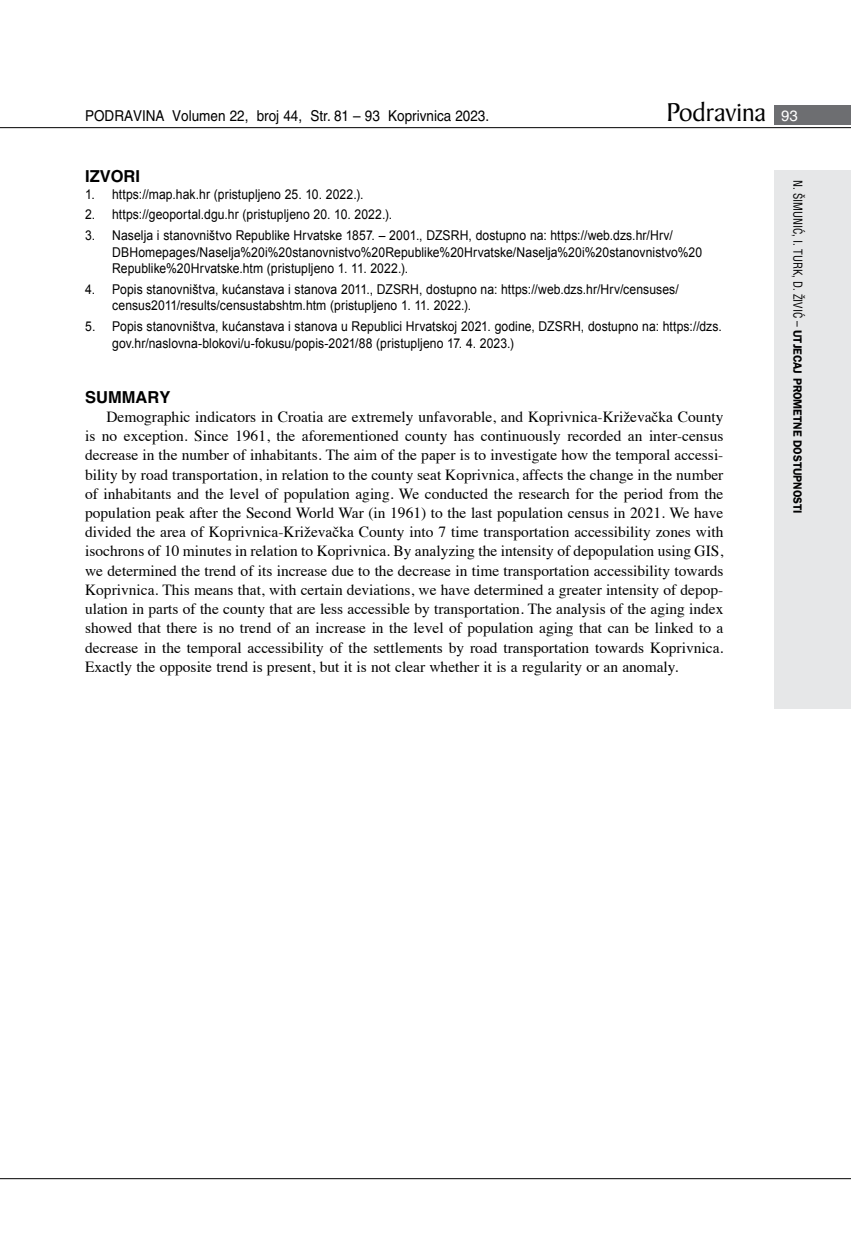
<style>
.page{position:relative;width:851px;height:1234px;background:#fff}
.page>*{position:absolute;margin:0;border:0;box-sizing:border-box;transform-origin:0 0}
.t1{font:27.6px "Baker Signet BT";color:#000}
.t2{font:700 16.5px "Helvetica LT Skin 29";color:#000}
.t3{font:15.45px/19.2px "Times";color:#000;text-align:justify}
.t4{font:15px "Helvetica LT Skin 29";color:#000;scale:.9 1}
.t5{font:13.5px/16.5px "Arial";letter-spacing:.005em;color:#000;scale:.9 1}
.t6{font:600 12px "ITC Franklin Gothic Skin 29";letter-spacing:-.005em;color:#000;scale:.95 1}
.s1{font-family:"Helvetica LT Skin 29";font-size:15px;color:#fff}
.s2{font-family:"Helvetica LT Skin 29";font-weight:400;font-stretch:condensed}
</style>
<div class="page">
<div style="left:774px;top:170px;width:76px;height:538px;background:#e6e7e8"></div>
<div style="left:774px;top:105px;width:76px;height:19px;background:#6d6e71"></div>
<hr style="left:0;top:127px;width:850px;height:1px;background:#000">
<hr style="left:0;top:1177px;width:850px;height:1px;background:#000">
<p class="t4" style="left:85px;top:107px;width:450px">PODRAVINA Volumen 22, broj 44, Str. 81 – 93 Koprivnica 2023.</p>
<h1 class="t1" style="left:666px;top:95px;width:133px">Podravina <span class="s1">93</span></h1>
<p class="t2" style="left:85px;top:166px;width:57px">IZVORI</p>
<p class="t5" style="left:85px;top:186px;width:311px">1. https://map.hak.hr (pristupljeno 25. 10. 2022.).</p>
<p class="t5" style="left:85px;top:206px;width:342px">2. https://geoportal.dgu.hr (pristupljeno 20. 10. 2022.).</p>
<p class="t5" style="left:112px;top:227px;width:657px;text-indent:-27px">3. Naselja i stanovništvo Republike Hrvatske 1857. – 2001., DZSRH, dostupno na: https://web.dzs.hr/Hrv/<br>DBHomepages/Naselja%20i%20stanovnistvo%20Republike%20Hrvatske/Naselja%20i%20stanovnistvo%20<br>Republike%20Hrvatske.htm (pristupljeno 1. 11. 2022.).</p>
<p class="t5" style="left:112px;top:281px;width:631px;text-indent:-27px">4. Popis stanovništva, kućanstava i stanova 2011., DZSRH, dostupno na: https://web.dzs.hr/Hrv/censuses/ census2011/results/censustabshtm.htm (pristupljeno 1. 11. 2022.).</p>
<p class="t5" style="left:112px;top:318px;width:679px;text-indent:-27px">5. Popis stanovništva, kućanstava i stanova u Republici Hrvatskoj 2021. godine, DZSRH, dostupno na: https://dzs. gov.hr/naslovna-blokovi/u-fokusu/popis-2021/88 (pristupljeno 17. 4. 2023.)</p>
<p class="t2" style="left:85px;top:387px;width:87px">SUMMARY</p>
<p class="t3" style="left:85px;top:406px;width:639px;text-indent:21px">Demographic indicators in Croatia are extremely unfavorable, and Koprivnica-Križevačka County is no exception. Since 1961, the aforementioned county has continuously recorded an inter-census decrease in the number of inhabitants. The aim of the paper is to investigate how the temporal accessi&shy;bility by road transportation, in relation to the county seat Koprivnica, affects the change in the number of inhabitants and the level of population aging. We conducted the research for the period from the population peak after the Second World War (in 1961) to the last population census in 2021. We have divided the area of Koprivnica-Križevačka County into 7 time transportation accessibility zones with isochrons of 10 minutes in relation to Koprivnica. By analyzing the intensity of depopulation using GIS, we determined the trend of its increase due to the decrease in time transportation accessibility towards Koprivnica. This means that, with certain deviations, we have determined a greater intensity of depop&shy;ulation in parts of the county that are less accessible by transportation. The analysis of the aging index showed that there is no trend of an increase in the level of population aging that can be linked to a decrease in the temporal accessibility of the settlements by road transportation towards Koprivnica.<br>Exactly the opposite trend is present, but it is not clear whether it is a regularity or an anomaly.</p>
<p class="t6" style="left:804px;top:180px;width:352px;rotate:90deg"><span class="s2">N. ŠIMUNIĆ, I. TURK, D. ŽIVIĆ –</span> UTJECAJ PROMETNE DOSTUPNOSTI</p>
</div>
